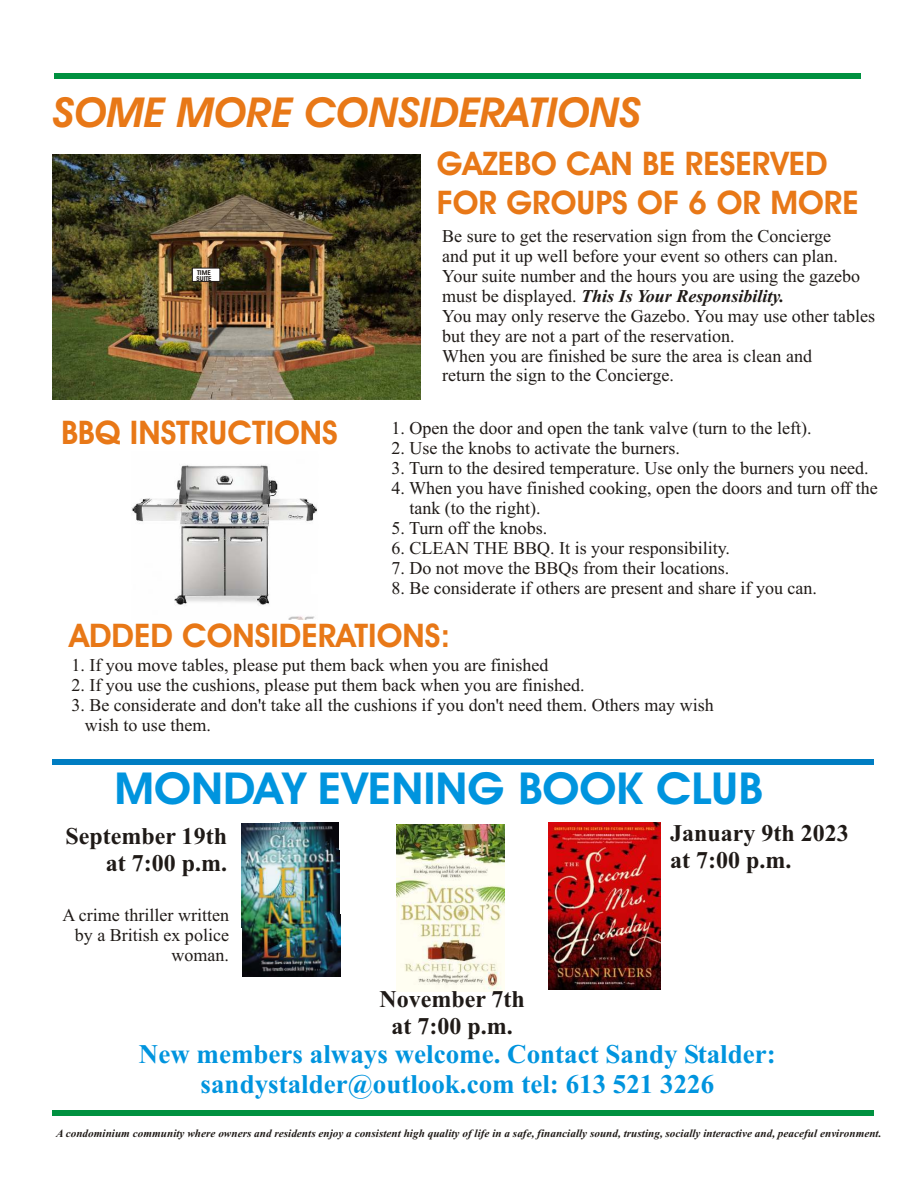
<style>
.page{position:relative;width:918px;height:1188px;background:#fff}
.page>*{position:absolute;margin:0;border:0;box-sizing:border-box;transform-origin:0 0}
.t1{font:700 44.25px "Avant Garde Bk BT";color:#0094de;scale:1.06 1}
.t2{font:italic 700 41.55px "Avant Garde Bk BT";color:#e87817}
.t3{font:700 32.7px/39px "Avant Garde Bk BT";color:#e87817}
.t4{font:700 27px/29.8px "Times New Roman";color:#0094de;text-align:center}
.t5{font:700 24px/26.5px "Times New Roman";color:#1f1a17;text-align:right}
.t6{font:18px/20px "Times New Roman";color:#1f1a17}
.t7{font:italic 700 11.25px "Times New Roman";color:#1f1a17}
.t8{font:700 6.75px/5.1px "Avant Garde Bk BT";color:#1f1a17}
.s1{font-weight:700;font-style:italic}
</style>
<div class="page">
<img style="left:53px;top:154px;width:367px;height:245px">
<img style="left:132px;top:465px;width:185px;height:154px">
<div style="left:54px;top:73px;width:806px;height:6px;background:#009140"></div>
<div style="left:52px;top:1110px;width:821px;height:6px;background:#009140"></div>
<div style="left:311px;top:574px;width:77px;height:20px;background:#fff"></div>
<div style="left:192px;top:268px;width:28px;height:14px;background:#fff;border:1px solid #1f1a17"></div>
<div style="left:52px;top:759px;width:821px;height:6px;background:#007dc2"></div>
<img style="left:241px;top:823px;width:99px;height:154px">
<img style="left:397px;top:824px;width:108px;height:168px">
<img style="left:549px;top:822px;width:111px;height:167px">
<h2 class="t2" style="left:53px;top:96px;width:590px">SOME MORE CONSIDERATIONS</h2>
<p class="t8" style="left:197px;top:271px;width:17px">TIME<br>SUITE</p>
<h3 class="t3" style="left:437px;top:147px;width:423px">GAZEBO CAN BE RESERVED<br>FOR GROUPS OF 6 OR MORE</h3>
<p class="t6" style="left:442px;top:228px;width:435px">Be sure to get the reservation sign from the Concierge<br>and put it up well before your event so others can plan.<br>Your suite number and the hours you are using the gazebo must be displayed. <span class="s1">This Is Your Responsibility.<br></span>You may only reserve the Gazebo. You may use other tables but they are not a part of the reservation.<br>When you are finished be sure the area is clean and<br>return the sign to the Concierge.</p>
<h3 class="t3" style="left:61px;top:416px;width:278px">BBQ INSTRUCTIONS</h3>
<p class="t6" style="left:391px;top:420px;width:422px">1. Open the door and open the tank valve (turn to the left).</p>
<p class="t6" style="left:391px;top:440px;width:290px">2. Use the knobs to activate the burners.</p>
<p class="t6" style="left:391px;top:460px;width:479px">3. Turn to the desired temperature. Use only the burners you need.</p>
<p class="t6" style="left:409px;top:480px;width:470px;text-indent:-18px">4. When you have finished cooking, open the doors and turn off the tank (to the right).</p>
<p class="t6" style="left:391px;top:519px;width:157px">5. Turn off the knobs.</p>
<p class="t6" style="left:391px;top:539px;width:340px">6. CLEAN THE BBQ. It is your responsibility.</p>
<p class="t6" style="left:391px;top:559px;width:339px">7. Do not move the BBQs from their locations.</p>
<p class="t6" style="left:391px;top:579px;width:427px">8. Be considerate if others are present and share if you can.</p>
<h3 class="t3" style="left:70px;top:619px;width:382px">ADDED CONSIDERATIONS:</h3>
<p class="t6" style="left:71px;top:656px;width:479px">1. If you move tables, please put them back when you are finished</p>
<p class="t6" style="left:71px;top:676px;width:515px">2. If you use the cushions, please put them back when you are finished.</p>
<p class="t6" style="left:85px;top:696px;width:630px;text-indent:-13px">3. Be considerate and don't take all the cushions if you don't need them. Others may wish wish to use them.</p>
<h1 class="t1" style="left:114px;top:771px;width:613px">MONDAY EVENING BOOK CLUB</h1>
<h3 class="t5" style="left:65px;top:826px;width:163px">September 19th at 7:00 p.m.</h3>
<p class="t6" style="left:62px;top:907px;width:168px;text-align:right">A crime thriller written by a British ex police woman.</p>
<h3 class="t5" style="left:379px;top:988px;width:147px;text-align:center">November 7th at 7:00 p.m.</h3>
<h3 class="t5" style="left:670px;top:822px;width:180px;text-align:left">January 9th 2023 at 7:00 p.m.</h3>
<h3 class="t4" style="left:139px;top:1042px;width:638px">New members always welcome. Contact Sandy Stalder: sandystalder@outlook.com tel: 613 521 3226</h3>
<p class="t7" style="left:56px;top:1130px;width:827px">A condominium community where owners and residents enjoy a consistent high quality of life in a safe, financially sound, trusting, socially interactive and, peaceful environment.</p>
</div>
